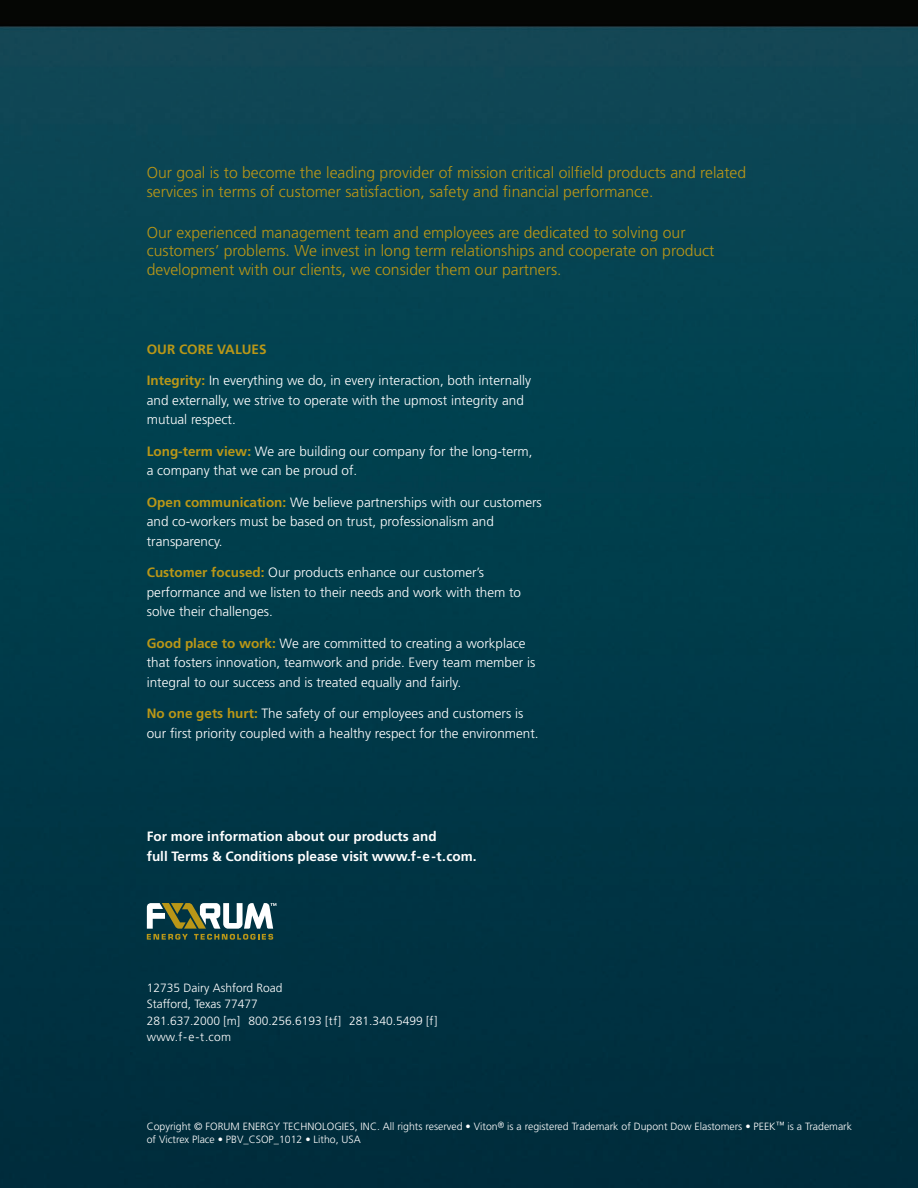
<style>
.page{position:relative;width:918px;height:1188px;background:#fff}
.page>*{position:absolute;margin:0;border:0;box-sizing:border-box;transform-origin:0 0}
.t1{font:300 15.75px/18.9px "Frutiger LT Std";color:#ba9717}
.t2{font:300 13.5px/19.5px "Frutiger LT Std";color:#fff}
.t3{font:700 13.5px/19.5px "Frutiger LT Std";color:#fff}
.t4{font:700 13.5px "Frutiger LT Std";color:#ba9717}
.t5{font:300 12px/16.5px "Frutiger LT Std";color:#fff}
.t6{font:300 10.5px/13.5px "Frutiger LT Std";color:#fff}
.s1{font-weight:700;color:#ba9717}
.s2{font-size:9px}
</style>
<div class="page">
<img style="left:0;top:0;width:918px;height:1188px">
<svg style="left:147px;top:903px;width:129px;height:37px"></svg>
<p class="t1" style="left:147px;top:164px;width:601px">Our goal is to become the leading provider of mission critical oilfield products and related services in terms of customer satisfaction, safety and financial performance.</p>
<p class="t1" style="left:147px;top:224px;width:569px">Our experienced management team and employees are dedicated to solving our customers’ problems. We invest in long term relationships and cooperate on product development with our clients, we consider them our partners.</p>
<p class="t4" style="left:147px;top:343px;width:121px">OUR CORE VALUES</p>
<p class="t2" style="left:147px;top:372px;width:386px"><span class="s1">Integrity:</span> In everything we do, in every interaction, both internally and externally, we strive to operate with the upmost integrity and mutual respect.</p>
<p class="t2" style="left:147px;top:442px;width:387px"><span class="s1">Long-term view:</span> We are building our company for the long-term, a company that we can be proud of.</p>
<p class="t2" style="left:147px;top:493px;width:397px"><span class="s1">Open communication:</span> We believe partnerships with our customers and co-workers must be based on trust, professionalism and transparency.</p>
<p class="t2" style="left:147px;top:564px;width:376px"><span class="s1">Customer focused:</span> Our products enhance our customer’s performance and we listen to their needs and work with them to solve their challenges.</p>
<p class="t2" style="left:147px;top:634px;width:390px"><span class="s1">Good place to work:</span> We are committed to creating a workplace that fosters innovation, teamwork and pride. Every team member is integral to our success and is treated equally and fairly.</p>
<p class="t2" style="left:147px;top:705px;width:393px"><span class="s1">No one gets hurt:</span> The safety of our employees and customers is our first priority coupled with a healthy respect for the environment.</p>
<p class="t3" style="left:147px;top:828px;width:331px">For more information about our products and<br>full Terms &amp; Conditions please visit www.f-e-t.com.</p>
<p class="t5" style="left:147px;top:980px;width:292px">12735 Dairy Ashford Road<br>Stafford, Texas 77477<br>281.637.2000 [m] 800.256.6193 [tf] 281.340.5499 [f] www.f-e-t.com</p>
<p class="t6" style="left:147px;top:1120px;width:707px">Copyright © FORUM ENERGY TECHNOLOGIES, INC. All rights reserved • Viton<sup>®</sup> is a registered Trademark of Dupont Dow Elastomers • PEEK<span class="s2">™</span> is a Trademark of Victrex Place • PBV_CSOP_1012 • Litho, USA</p>
</div>
